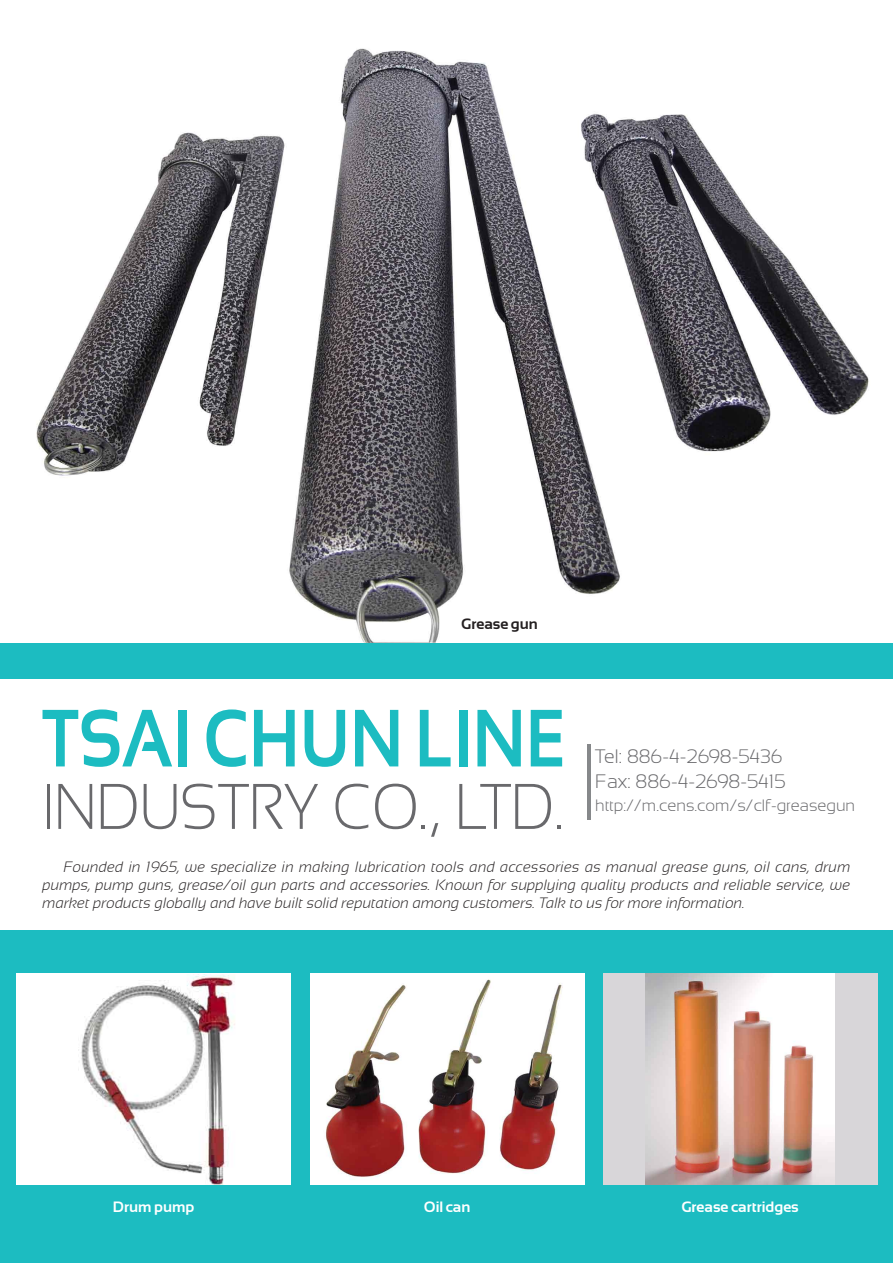
<style>
.page{position:relative;width:893px;height:1263px;background:#fff}
.page>*{position:absolute;margin:0;border:0;box-sizing:border-box;transform-origin:0 0}
.公司名大標{font:700 81px "Sansation";color:#1cbcc1;scale:.83 1}
.公司名大標-2{font:300 64.35px "Sansation";color:#69696c;scale:.91 1}
.公司內容{font:300 19.5px "Sansation";color:#69696c}
.t1{font:300 16.5px "Sansation";color:#69696c}
.副標內文{font:italic 300 15px/18px "Sansation";color:#231f20;text-align:justify}
.產品名{font:700 15px "Sansation";color:#fff}
.產品名-2{font:700 15px "Sansation";color:#231f20}
</style>
<div class="page">
<div style="left:0;top:643px;width:893px;height:620px;background:#1cbcc1"></div>
<div style="left:0;top:679px;width:893px;height:251px;background:#fff"></div>
<div style="left:17px;top:973px;width:274px;height:212px;background:#fff"></div>
<img style="left:78px;top:975px;width:157px;height:210px">
<img style="left:310px;top:973px;width:274px;height:212px">
<div style="left:604px;top:973px;width:274px;height:212px;background:#d8d6d9"></div>
<img style="left:646px;top:973px;width:188px;height:212px">
<hr style="left:587px;top:744px;width:3px;height:76px;background:#86888a">
<img style="left:36px;top:48px;width:833px;height:594px">
<p class="產品名-2" style="left:461px;top:616px;width:78px">Grease gun</p>
<p class="公司名大標" style="left:43px;top:693px;width:633px">TSAI CHUN LINE</p>
<p class="公司名大標-2" style="left:43px;top:771px;width:574px">INDUSTRY CO., LTD.</p>
<p class="公司內容" style="left:595px;top:745px;width:189px">Tel: 886-4-2698-5436</p>
<p class="公司內容" style="left:595px;top:771px;width:192px">Fax: 886-4-2698-5415</p>
<p class="t1" style="left:595px;top:796px;width:261px">http://m.cens.com/s/clf-greasegun</p>
<p class="副標內文" style="left:43px;top:858px;width:809px;text-indent:21px">Founded in 1965, we specialize in making lubrication tools and accessories as manual grease guns, oil cans, drum pumps, pump guns, grease/oil gun parts and accessories. Known for supplying quality products and reliable service, we market products globally and have built solid reputation among customers. Talk to us for more information.</p>
<p class="產品名" style="left:113px;top:1199px;width:83px">Drum pump</p>
<p class="產品名" style="left:424px;top:1199px;width:48px">Oil can</p>
<p class="產品名" style="left:681px;top:1199px;width:119px">Grease cartridges</p>
</div>
